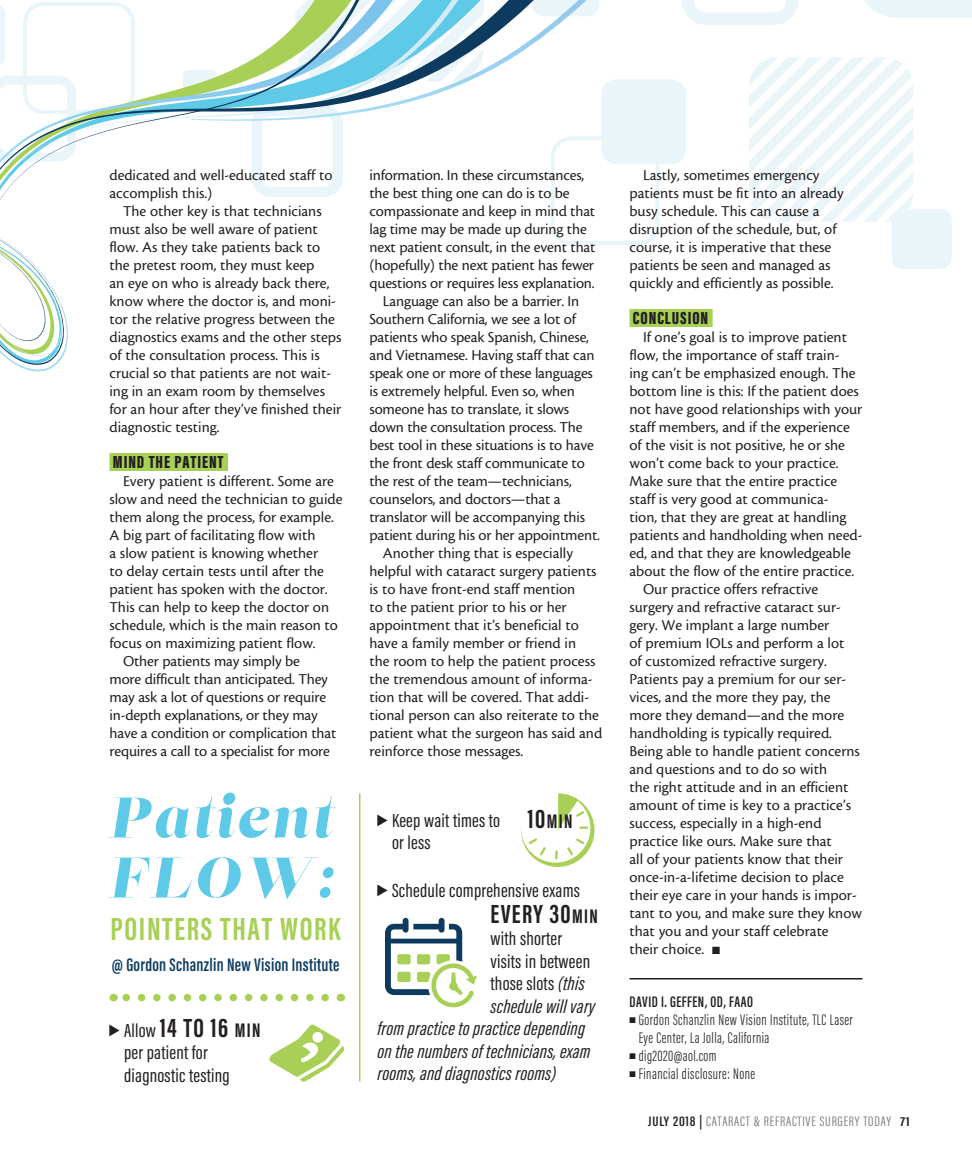
<style>
.page{position:relative;width:972px;height:1161px;background:#fff}
.page>*{position:absolute;margin:0;border:0;box-sizing:border-box;transform-origin:0 0}
.subhead{font:italic 57px/60px "Lust";letter-spacing:.05em;color:#5ecae7}
.at_a_glance_header{font:700 33px "Acumin Pro Extra Cond";letter-spacing:.05em;color:#a8d056}
.at_a_glance_body{font:700 27px "Acumin Pro Extra Cond";letter-spacing:.05em;color:#231f20}
.at_a_glance_header-2{font:700 20.25px "Acumin Pro Extra Cond";color:#231f20}
.at_a_glance_body-2{font:19.5px/22.5px "Acumin Pro Extra Cond";letter-spacing:.01em;color:#231f20;scale:1.1 1}
.at_a_glance_body-3{font:italic 19.5px "Acumin Pro Extra Cond";letter-spacing:.01em;color:#231f20;scale:1.1 1}
.deck{font:600 18.75px "Acumin Pro Extra Cond";letter-spacing:.015em;color:#0d3b5f}
.subhead-2{font:900 18px "Acumin Pro Extra Cond";letter-spacing:.05em;color:#231f20}
.body{font:15.75px/18px "Cronos MM 408 10";color:#231f20}
.bio_info{font:300 15.75px/18px "Acumin Pro Extra Cond";letter-spacing:.03em;color:#231f20}
.bio_name{font:600 15.75px "Acumin Pro Extra Cond";letter-spacing:.03em;color:#231f20}
.t1{font:300 14.1px "Acumin Pro Extra Cond";letter-spacing:.05em;color:#6c6d70;scale:1.11 1}
.s1{font-weight:400;font-size:19.5px}
.s2{font-size:20.25px}
.s3{font-size:27px}
.s4{font-style:italic}
.s5{font-weight:600;color:#231f20}
.s6{font-weight:700;font-size:13.35px;color:#231f20}
</style>
<div class="page">
<div style="left:601px;top:79px;width:85px;height:85px;background:#e9f5f9;border-radius:15px"></div>
<div style="left:892px;top:209px;width:60px;height:60px;background:#e9f5f9;border-radius:10px"></div>
<svg style="left:749px;top:57px;width:164px;height:165px"></svg>
<svg style="left:864px;top:0;width:108px;height:18px;background:#ebf6f9"></svg>
<svg style="left:682px;top:0;width:116px;height:25px"></svg>
<svg style="left:568px;top:136px;width:91px;height:109px"></svg>
<svg style="left:587px;top:0;width:12px;height:16px"></svg>
<svg style="left:568px;top:0;width:19px;height:17px"></svg>
<svg style="left:0;top:0;width:568px;height:367px"></svg>
<svg style="left:0;top:0;width:403px;height:342px"></svg>
<div style="left:110px;top:453px;width:118px;height:18px;background:#a8d056"></div>
<div style="left:630px;top:309px;width:83px;height:18px;background:#a8d056"></div>
<hr style="left:630px;top:978px;width:232px;height:2px;background:#231f20">
<hr style="left:359px;top:793px;width:1px;height:289px;background:#a8d056">
<svg style="left:521px;top:793px;width:74px;height:74px"></svg>
<svg style="left:122px;top:994px;width:203px;height:7px"></svg>
<svg style="left:385px;top:917px;width:92px;height:90px"></svg>
<svg style="left:269px;top:1024px;width:75px;height:58px"></svg>
<p class="body" style="left:110px;top:166px;width:224px">dedicated and well-educated staff to accomplish this.)</p>
<p class="body" style="left:110px;top:202px;width:233px;text-indent:14px">The other key is that technicians must also be well aware of patient flow. As they take patients back to the pretest room, they must keep<br>an eye on who is already back there, know where the doctor is, and moni&shy;tor the relative progress between the diagnostics exams and the other steps of the consultation process. This is crucial so that patients are not wait&shy;ing in an exam room by themselves for an hour after they’ve finished their diagnostic testing.</p>
<p class="subhead-2" style="left:113px;top:451px;width:112px">MIND THE PATIENT</p>
<p class="body" style="left:110px;top:472px;width:234px;text-indent:14px">Every patient is different. Some are slow and need the technician to guide them along the process, for example.<br>A big part of facilitating flow with<br>a slow patient is knowing whether<br>to delay certain tests until after the patient has spoken with the doctor.<br>This can help to keep the doctor on schedule, which is the main reason to focus on maximizing patient flow.</p>
<p class="body" style="left:110px;top:652px;width:228px;text-indent:14px">Other patients may simply be<br>more difficult than anticipated. They may ask a lot of questions or require in-depth explanations, or they may have a condition or complication that requires a call to a specialist for more</p>
<p class="subhead" style="left:109px;top:791px;width:225px">Patient<br>FLOW:</p>
<p class="at_a_glance_header" style="left:111px;top:909px;width:231px">POINTERS THAT WORK</p>
<p class="deck" style="left:112px;top:953px;width:229px">@ Gordon Schanzlin New Vision Institute</p>
<p class="at_a_glance_body" style="left:124px;top:1011px;width:138px"><span class="s1">Allow</span> 14 TO 16 <span class="s2">MIN</span></p>
<p class="at_a_glance_body-2" style="left:124px;top:1041px;width:98px">per patient for diagnostic testing</p>
<p class="body" style="left:369px;top:166px;width:228px">information. In these circumstances, the best thing one can do is to be compassionate and keep in mind that lag time may be made up during the next patient consult, in the event that (hopefully) the next patient has fewer questions or requires less explanation.</p>
<p class="body" style="left:369px;top:292px;width:232px;text-indent:14px">Language can also be a barrier. In Southern California, we see a lot of patients who speak Spanish, Chinese, and Vietnamese. Having staff that can speak one or more of these languages is extremely helpful. Even so, when someone has to translate, it slows down the consultation process. The best tool in these situations is to have the front desk staff communicate to the rest of the team—technicians, counselors, and doctors—that a translator will be accompanying this patient during his or her appointment.</p>
<p class="body" style="left:369px;top:544px;width:234px;text-indent:14px">Another thing that is especially helpful with cataract surgery patients is to have front-end staff mention<br>to the patient prior to his or her appointment that it’s beneficial to have a family member or friend in<br>the room to help the patient process the tremendous amount of informa&shy;tion that will be covered. That addi&shy;tional person can also reiterate to the patient what the surgeon has said and reinforce those messages.</p>
<p class="at_a_glance_header-2" style="left:528px;top:809px;width:46px"><span class="s3">10</span>MIN</p>
<p class="at_a_glance_body-2" style="left:392px;top:809px;width:100px">Keep wait times to or less</p>
<p class="at_a_glance_body-2" style="left:392px;top:879px;width:172px">Schedule comprehensive exams</p>
<p class="at_a_glance_body" style="left:491px;top:897px;width:109px">EVERY 30<span class="s2">MIN</span></p>
<p class="at_a_glance_body-2" style="left:491px;top:927px;width:67px">with shorter</p>
<p class="at_a_glance_body-2" style="left:491px;top:950px;width:92px">visits in between</p>
<p class="at_a_glance_body-2" style="left:491px;top:972px;width:87px">those slots <span class="s4">(this</span></p>
<p class="at_a_glance_body-3" style="left:491px;top:994px;width:97px">schedule will vary</p>
<p class="at_a_glance_body-3" style="left:378px;top:1017px;width:190px">from practice to practice depending</p>
<p class="at_a_glance_body-3" style="left:378px;top:1039px;width:195px">on the numbers of technicians, exam</p>
<p class="at_a_glance_body-3" style="left:378px;top:1062px;width:164px">rooms, and diagnostics rooms)</p>
<p class="body" style="left:630px;top:166px;width:216px;text-indent:14px">Lastly, sometimes emergency patients must be fit into an already busy schedule. This can cause a disruption of the schedule, but, of course, it is imperative that these patients be seen and managed as quickly and efficiently as possible.</p>
<p class="subhead-2" style="left:633px;top:307px;width:77px">CONCLUSION</p>
<p class="body" style="left:630px;top:328px;width:234px;text-indent:14px">If one’s goal is to improve patient flow, the importance of staff train-<br>ing can’t be emphasized enough. The bottom line is this: If the patient does not have good relationships with your staff members, and if the experience of the visit is not positive, he or she won’t come back to your practice.<br>Make sure that the entire practice staff is very good at communica-<br>tion, that they are great at handling patients and handholding when need&shy;ed, and that they are knowledgeable about the flow of the entire practice.</p>
<p class="body" style="left:630px;top:580px;width:234px;text-indent:14px">Our practice offers refractive surgery and refractive cataract sur&shy;gery. We implant a large number<br>of premium IOLs and perform a lot<br>of customized refractive surgery.<br>Patients pay a premium for our ser&shy;vices, and the more they pay, the more they demand—and the more handholding is typically required.<br>Being able to handle patient concerns and questions and to do so with<br>the right attitude and in an efficient amount of time is key to a practice’s success, especially in a high-end practice like ours. Make sure that<br>all of your patients know that their once-in-a-lifetime decision to place their eye care in your hands is impor&shy;tant to you, and make sure they know that you and your staff celebrate<br>their choice. ■</p>
<p class="bio_name" style="left:630px;top:992px;width:125px">DAVID I. GEFFEN, OD, FAAO</p>
<p class="bio_info" style="left:639px;top:1010px;width:216px;text-indent:-9px">■ Gordon Schanzlin New Vision Institute, TLC Laser<br>Eye Center, La Jolla, California</p>
<p class="bio_info" style="left:630px;top:1046px;width:89px">■ dig2020@aol.com</p>
<p class="bio_info" style="left:630px;top:1064px;width:127px">■ Financial disclosure: None</p>
<p class="t1" style="left:648px;top:1113px;width:237px"><span class="s5">JULY 2018 |</span> CATARACT &amp; REFRACTIVE SURGERY TODAY <span class="s6">71</span></p>
</div>
